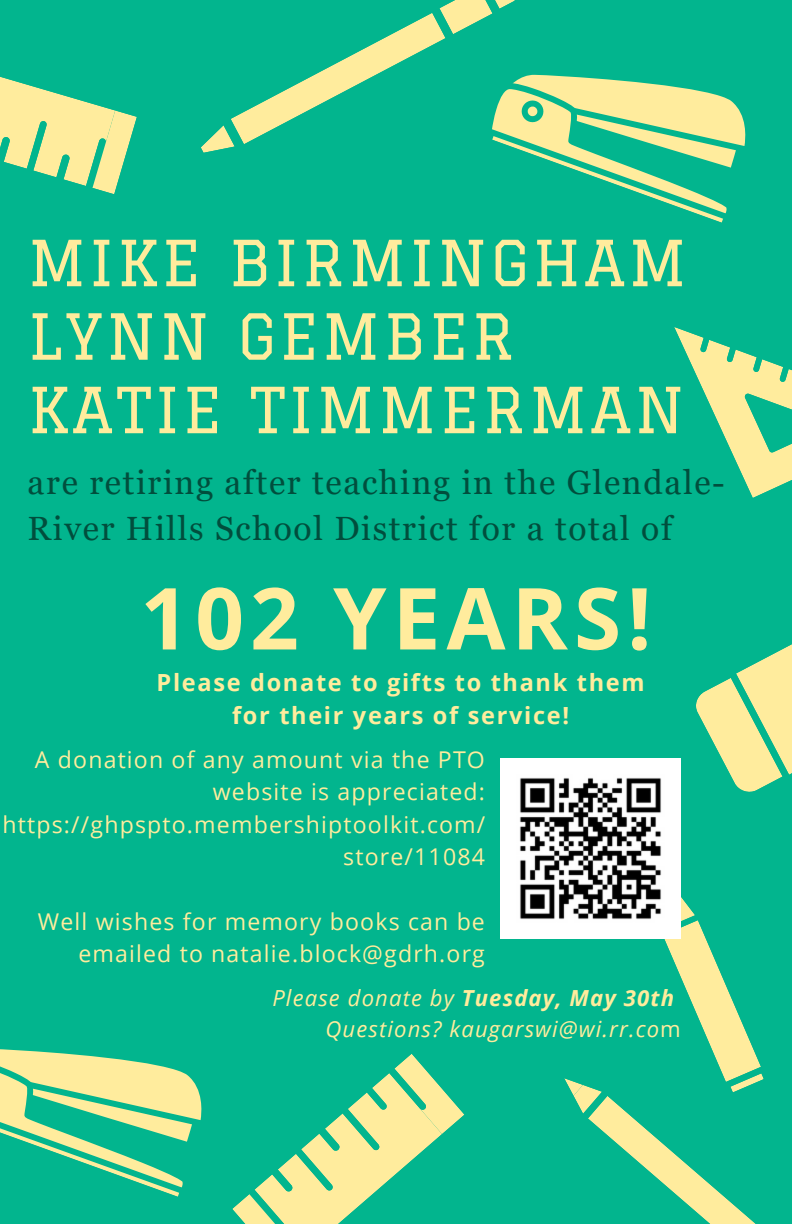
<style>
.page{position:relative;width:792px;height:1224px;background:#02b58e}
.page>*{position:absolute;margin:0;border:0;box-sizing:border-box;transform-origin:0 0}
.t1{font:700 85.6px "Open Sans";letter-spacing:.07em;color:#ffec9d}
.t2{font:62px "Graduate";letter-spacing:.05em;color:#ffec9d}
.t3{font:33.6px/46.4px "Georgia Pro";letter-spacing:.05em;color:#014e3d}
.t4{font:700 23.6px/33px "Open Sans";letter-spacing:.07em;color:#ffec9d;text-align:center}
.t5{font:23.2px/32.4px "Open Sans";letter-spacing:.05em;color:#ffec9d;text-align:right}
.t6{font:italic 700 22.2px "Open Sans";letter-spacing:.05em;color:#ffec9d}
.t7{font:italic 22.2px "Open Sans";letter-spacing:.05em;color:#ffec9d}
.s1{font-weight:400}
.s2{font-style:normal}
</style>
<div class="page">
<svg style="left:696px;top:644px;width:96px;height:148px"></svg>
<svg style="left:201px;top:0;width:591px;height:498px"></svg>
<svg style="left:0;top:77px;width:137px;height:117px"></svg>
<svg style="left:541px;top:897px;width:223px;height:327px"></svg>
<svg style="left:0;top:1049px;width:465px;height:175px"></svg>
<img style="left:501px;top:758px;width:180px;height:180px">
<p class="t2" style="left:28px;top:227px;width:661px">MIKE BIRMINGHAM</p>
<p class="t2" style="left:28px;top:301px;width:489px">LYNN GEMBER</p>
<p class="t2" style="left:28px;top:374px;width:659px">KATIE TIMMERMAN</p>
<p class="t3" style="left:28px;top:459px;width:699px">are retiring after teaching in the Glendale-<br>River Hills School District for a total of</p>
<p class="t1" style="left:140px;top:558px;width:513px">102 YEARS!</p>
<p class="t4" style="left:157px;top:665px;width:489px">Please donate to gifts to thank them for their years of service!</p>
<p class="t5" style="left:35px;top:743px;width:452px">A donation of any amount via the PTO website is appreciated:</p>
<p class="t5" style="left:2px;top:807px;width:484px">https://ghpspto.membershiptoolkit.com/ store/11084</p>
<p class="t5" style="left:38px;top:904px;width:449px">Well wishes for memory books can be emailed to natalie.block@gdrh.org</p>
<p class="t6" style="left:272px;top:983px;width:403px"><span class="s1">Please donate by</span> Tuesday, May 30th</p>
<p class="t7" style="left:326px;top:1014px;width:357px">Questions? kaugarswi@wi.rr.co<span class="s2">m</span></p>
</div>
